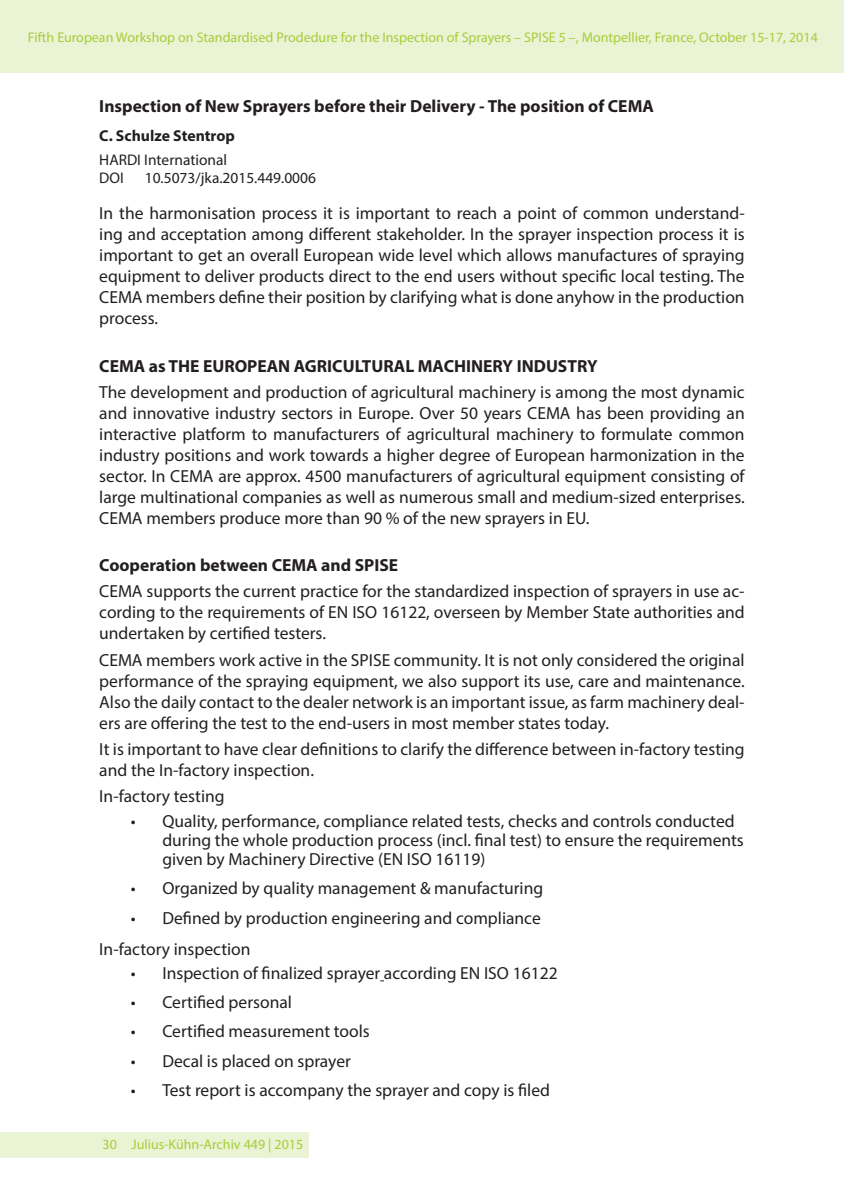
<style>
.page{position:relative;width:844px;height:1191px;background:#fff}
.page>*{position:absolute;margin:0;border:0;box-sizing:border-box;transform-origin:0 0}
.t1{font:17.5px/21px "Myriad Pro";color:#231f20}
.t2{font:700 17.5px "Myriad Pro";color:#231f20}
.t3{font:700 15.75px "Myriad Pro";color:#231f20}
.t4{font:15.4px/18.6px "Myriad Pro";color:#231f20}
.t5{font:14px "Myriad Pro";color:#a6ce39}
.s1{font-weight:700}
</style>
<div class="page">
<div style="left:0;top:0;width:843px;height:72px;background:#eaf3d4"></div>
<div style="left:0;top:1132px;width:308px;height:25px;background:#eaf3d4"></div>
<p class="t5" style="left:28px;top:29px;width:791px">Fifth European Workshop on Standardised Prodedure for the Inspection of Sprayers – SPISE 5 –, Montpellier, France, October 15-17, 2014</p>
<p class="t2" style="left:99px;top:95px;width:556px">Inspection of New Sprayers before their Delivery - The position of CEMA</p>
<p class="t3" style="left:99px;top:126px;width:137px">C. Schulze Stentrop</p>
<p class="t4" style="left:99px;top:150px;width:129px">HARDI International<br>DOI</p>
<p class="t4" style="left:145px;top:169px;width:173px">10.5073/jka.2015.449.0006</p>
<p class="t1" style="left:99px;top:203px;width:646px;text-align:justify">In the harmonisation process it is important to reach a point of common understand&shy;ing and acceptation among different stakeholder. In the sprayer inspection process it is important to get an overall European wide level which allows manufactures of spraying equipment to deliver products direct to the end users without specific local testing. The CEMA members define their position by clarifying what is done anyhow in the production process.</p>
<p class="t1" style="left:99px;top:352px;width:646px;line-height:26.2px"><span class="s1">CEMA as THE EUROPEAN AGRICULTURAL MACHINERY INDUSTRY<br></span>The development and production of agricultural machinery is among the most dynamic</p>
<p class="t1" style="left:99px;top:402px;width:646px;text-align:justify">and innovative industry sectors in Europe. Over 50 years CEMA has been providing an interactive platform to manufacturers of agricultural machinery to formulate common industry positions and work towards a higher degree of European harmonization in the sector. In CEMA are approx. 4500 manufacturers of agricultural equipment consisting of large multinational companies as well as numerous small and medium-sized enterprises.<br>CEMA members produce more than 90 % of the new sprayers in EU.</p>
<p class="t1" style="left:99px;top:552px;width:646px;line-height:26.2px"><span class="s1">Cooperation between CEMA and SPISE<br></span>CEMA supports the current practice for the standardized inspection of sprayers in use ac-</p>
<p class="t1" style="left:99px;top:602px;width:646px">cording to the requirements of EN ISO 16122, overseen by Member State authorities and undertaken by certified testers.</p>
<p class="t1" style="left:99px;top:649px;width:646px;text-align:justify">CEMA members work active in the SPISE community. It is not only considered the original performance of the spraying equipment, we also support its use, care and maintenance.<br>Also the daily contact to the dealer network is an important issue, as farm machinery deal&shy;ers are offering the test to the end-users in most member states today.</p>
<p class="t1" style="left:99px;top:738px;width:646px">It is important to have clear definitions to clarify the difference between in-factory testing and the In-factory inspection.</p>
<p class="t1" style="left:99px;top:785px;width:127px">In-factory testing</p>
<p class="t1" style="left:162px;top:811px;width:583px;line-height:19.2px;text-indent:-32px">• Quality, performance, compliance related tests, checks and controls conducted during the whole production process (incl. final test) to ensure the requirements given by Machinery Directive (EN ISO 16119)</p>
<p class="t1" style="left:131px;top:877px;width:414px">• Organized by quality management &amp; manufacturing</p>
<p class="t1" style="left:99px;top:902px;width:443px;line-height:31px;text-indent:32px">• Defined by production engineering and compliance<br>In-factory inspection</p>
<p class="t1" style="left:131px;top:962px;width:428px">• Inspection of finalized sprayer according EN ISO 16122</p>
<p class="t1" style="left:131px;top:991px;width:163px">• Certified personal</p>
<p class="t1" style="left:131px;top:1020px;width:240px">• Certified measurement tools</p>
<p class="t1" style="left:131px;top:1050px;width:221px">• Decal is placed on sprayer</p>
<p class="t1" style="left:131px;top:1079px;width:420px">• Test report is accompany the sprayer and copy is filed</p>
<p class="t5" style="left:103px;top:1136px;width:202px">30 Julius-Kühn-Archiv 449 | 2015</p>
</div>
